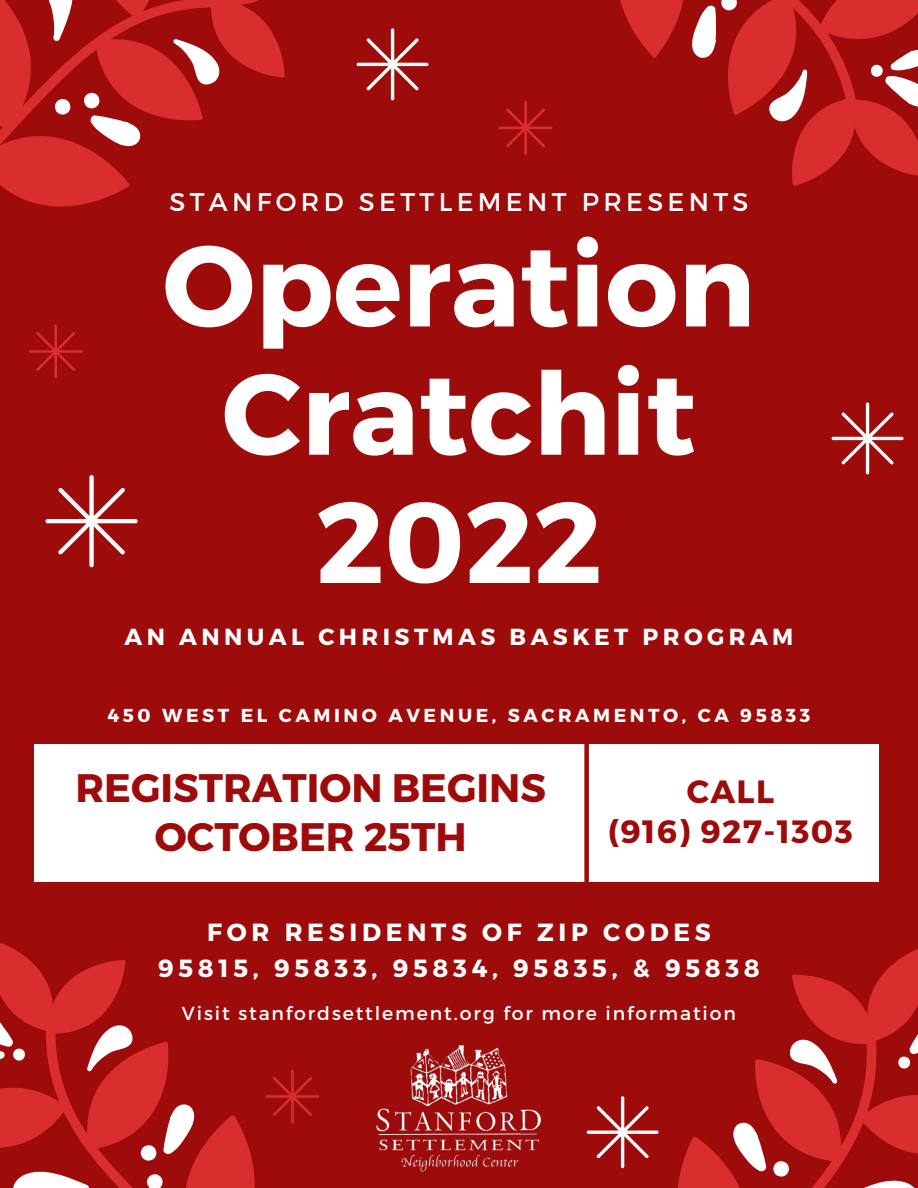
<style>
.page{position:relative;width:918px;height:1188px;background:#9d0b0b}
.page>*{position:absolute;margin:0;border:0;box-sizing:border-box;transform-origin:0 0}
.t1{font:700 114.45px/128.2px "Montserrat";color:#fff;text-align:center}
.t2{font:700 39.75px/48.3px "Montserrat";color:#9d0b0b;text-align:center}
.t3{font:700 32.25px/39.3px "Montserrat";letter-spacing:.045em;color:#9d0b0b;text-align:center}
.t4{font:25.65px "Montserrat";letter-spacing:.17em;color:#fff}
.t5{font:700 24.75px/35.7px "Montserrat";letter-spacing:.19em;color:#fff;text-align:center}
.t6{font:700 23.25px "Montserrat";letter-spacing:.19em;color:#fff}
.t7{font:18.9px "Montserrat";letter-spacing:.1em;color:#fff}
.t8{font:700 18.75px "Montserrat";letter-spacing:.19em;color:#fff}
</style>
<div class="page">
<svg style="left:0;top:0;width:285px;height:207px"></svg>
<svg style="left:357px;top:28px;width:72px;height:72px"></svg>
<svg style="left:620px;top:0;width:298px;height:186px"></svg>
<svg style="left:499px;top:101px;width:54px;height:54px"></svg>
<svg style="left:0;top:943px;width:319px;height:245px"></svg>
<svg style="left:832px;top:402px;width:72px;height:72px"></svg>
<svg style="left:45px;top:475px;width:93px;height:92px"></svg>
<svg style="left:29px;top:324px;width:54px;height:54px"></svg>
<div style="left:34px;top:745px;width:845px;height:137px;background:#fff"></div>
<div style="left:584px;top:738px;width:5px;height:144px;background:#9d0b0b"></div>
<svg style="left:587px;top:949px;width:331px;height:239px"></svg>
<img style="left:376px;top:1045px;width:166px;height:127px">
<p class="t4" style="left:169px;top:185px;width:580px">STANFORD SETTLEMENT PRESENTS</p>
<h1 class="t1" style="left:163px;top:216px;width:594px">Operation<br>Cratchit<br>2022</h1>
<p class="t6" style="left:125px;top:621px;width:670px">AN ANNUAL CHRISTMAS BASKET PROGRAM</p>
<p class="t8" style="left:108px;top:703px;width:704px">450 WEST EL CAMINO AVENUE, SACRAMENTO, CA 95833</p>
<h2 class="t2" style="left:76px;top:762px;width:472px">REGISTRATION BEGINS<br>OCTOBER 25TH</h2>
<h3 class="t3" style="left:608px;top:771px;width:246px">CALL<br>(916) 927-1303</h3>
<p class="t5" style="left:158px;top:913px;width:603px">FOR RESIDENTS OF ZIP CODES<br>95815, 95833, 95834, 95835, &amp; 95838</p>
<p class="t7" style="left:182px;top:1001px;width:556px">Visit stanfordsettlement.org for more information</p>
</div>
